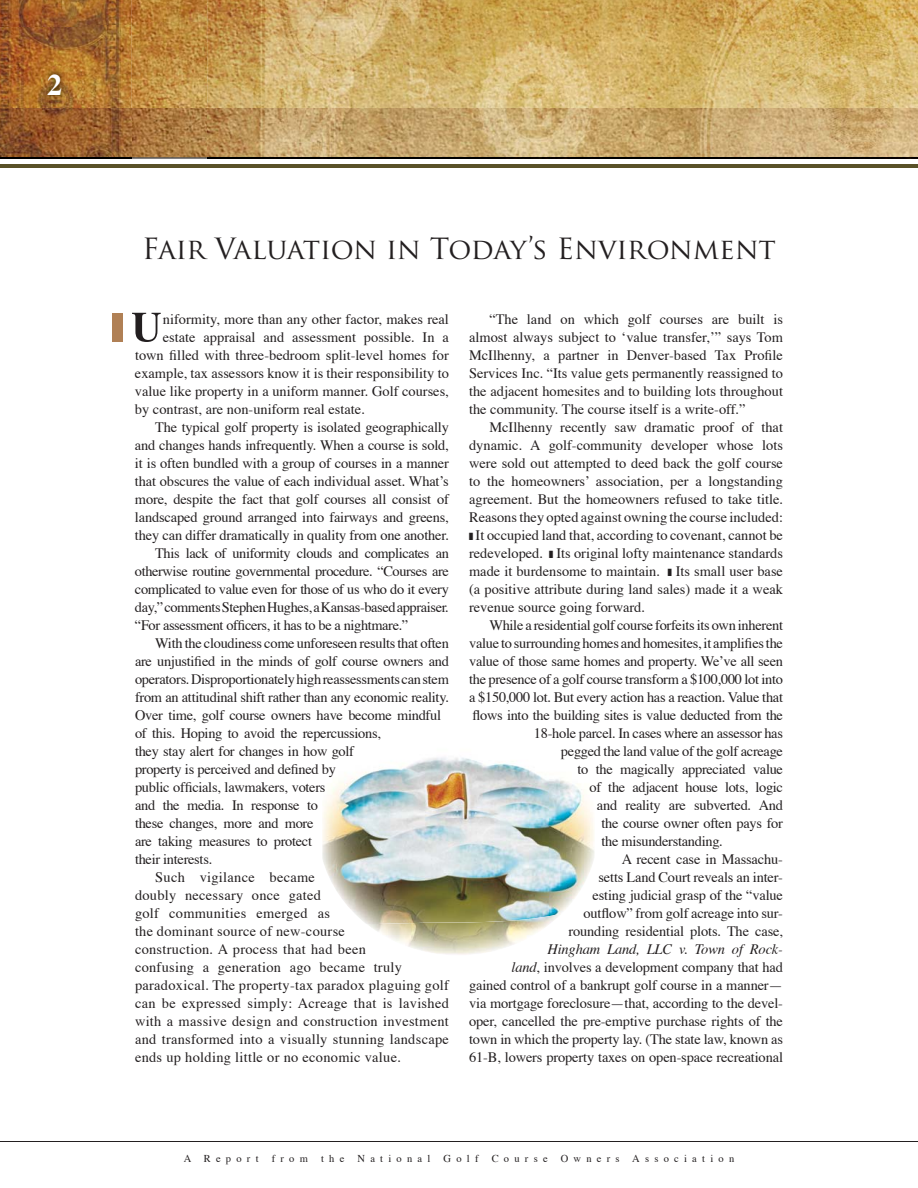
<style>
.page{position:relative;width:918px;height:1188px;background:#fff}
.page>*{position:absolute;margin:0;border:0;box-sizing:border-box;transform-origin:0 0}
.t1{font:700 30px "Times";color:#fff}
.t2{font:28.5px "Trajan Pro";letter-spacing:-.01em;color:#231f20}
.t3{font:14.4px/18px "Times";letter-spacing:-.01em;color:#231f20;text-align:justify}
.t4{font:14.4px "Times";letter-spacing:.02em;color:#231f20}
.t5{font:10.5px "Times";letter-spacing:.5em;color:#231f20}
.s1{font-style:italic}
</style>
<div class="page">
<img style="left:131px;top:108px;width:787px;height:50px">
<img style="left:368px;top:924px;width:181px;height:31px">
<img style="left:322px;top:757px;width:273px;height:167px">
<div style="left:113px;top:314px;width:10px;height:28px;background:#b08055"></div>
<hr style="left:0;top:1141px;width:918px;height:1px;background:#231f20">
<svg style="left:132px;top:313px;width:29px;height:29px"></svg>
<hr style="left:0;top:165px;width:918px;height:3px;background:#595128">
<svg style="left:131px;top:158px;width:77px;height:1px"></svg>
<img style="left:131px;top:0;width:77px;height:108px">
<img style="left:0;top:0;width:131px;height:159px">
<img style="left:42px;top:67px;width:26px;height:35px">
<img style="left:208px;top:158px;width:710px;height:1px">
<img style="left:208px;top:0;width:710px;height:108px">
<h1 class="t1" style="left:47px;top:72px;width:16px">2</h1>
<h2 class="t2" style="left:142px;top:232px;width:635px">Fair Valuation in Today’s Environment</h2>
<p class="t3" style="left:163px;top:311px;width:288px">niformity, more than any other factor, makes real</p>
<p class="t3" style="left:163px;top:329px;width:287px">estate appraisal and assessment possible. In a</p>
<p class="t3" style="left:135px;top:347px;width:315px">town filled with three-bedroom split-level homes for</p>
<p class="t3" style="left:135px;top:365px;width:315px">example, tax assessors know it is their responsibility to</p>
<p class="t3" style="left:135px;top:383px;width:315px">value like property in a uniform manner. Golf courses,</p>
<p class="t3" style="left:135px;top:401px;width:231px">by contrast, are non-uniform real estate.</p>
<p class="t3" style="left:155px;top:419px;width:295px">The typical golf property is isolated geographically</p>
<p class="t3" style="left:135px;top:437px;width:315px">and changes hands infrequently. When a course is sold,</p>
<p class="t3" style="left:135px;top:455px;width:315px">it is often bundled with a group of courses in a manner</p>
<p class="t3" style="left:135px;top:473px;width:315px">that obscures the value of each individual asset. What’s</p>
<p class="t3" style="left:135px;top:491px;width:315px">more, despite the fact that golf courses all consist of</p>
<p class="t3" style="left:135px;top:509px;width:315px">landscaped ground arranged into fairways and greens,</p>
<p class="t3" style="left:135px;top:527px;width:315px">they can differ dramatically in quality from one another.</p>
<p class="t3" style="left:155px;top:545px;width:295px">This lack of uniformity clouds and complicates an</p>
<p class="t3" style="left:135px;top:563px;width:315px">otherwise routine governmental procedure. “Courses are</p>
<p class="t3" style="left:135px;top:581px;width:315px">complicated to value even for those of us who do it every</p>
<p class="t3" style="left:135px;top:599px;width:315px">day,” comments Stephen Hughes, a Kansas-based appraiser.</p>
<p class="t3" style="left:135px;top:617px;width:275px">“For assessment officers, it has to be a nightmare.”</p>
<p class="t3" style="left:155px;top:635px;width:295px">With the cloudiness come unforeseen results that often</p>
<p class="t3" style="left:135px;top:653px;width:315px">are unjustified in the minds of golf course owners and</p>
<p class="t3" style="left:135px;top:671px;width:315px">operators. Disproportionately high reassessments can stem</p>
<p class="t3" style="left:135px;top:689px;width:315px">from an attitudinal shift rather than any economic reality.</p>
<p class="t3" style="left:135px;top:707px;width:308px">Over time, golf course owners have become mindful</p>
<p class="t3" style="left:135px;top:725px;width:248px">of this. Hoping to avoid the repercussions,</p>
<p class="t3" style="left:135px;top:743px;width:221px">they stay alert for changes in how golf</p>
<p class="t3" style="left:135px;top:761px;width:203px">property is perceived and defined by</p>
<p class="t3" style="left:135px;top:779px;width:192px">public officials, lawmakers, voters</p>
<p class="t3" style="left:135px;top:797px;width:185px">and the media. In response to</p>
<p class="t3" style="left:135px;top:815px;width:180px">these changes, more and more</p>
<p class="t3" style="left:135px;top:833px;width:179px">are taking measures to protect</p>
<p class="t3" style="left:135px;top:851px;width:79px">their interests.</p>
<p class="t4" style="left:155px;top:871px;width:161px">Such vigilance became</p>
<p class="t4" style="left:135px;top:889px;width:188px">doubly necessary once gated</p>
<p class="t4" style="left:135px;top:907px;width:197px">golf communities emerged as</p>
<p class="t4" style="left:135px;top:925px;width:212px">the dominant source of new-course</p>
<p class="t4" style="left:135px;top:943px;width:233px">construction. A process that had been</p>
<p class="t4" style="left:135px;top:961px;width:269px">confusing a generation ago became truly</p>
<p class="t4" style="left:135px;top:979px;width:315px">paradoxical. The property-tax paradox plaguing golf</p>
<p class="t4" style="left:135px;top:997px;width:315px">can be expressed simply: Acreage that is lavished</p>
<p class="t4" style="left:135px;top:1015px;width:315px">with a massive design and construction investment</p>
<p class="t4" style="left:135px;top:1033px;width:315px">and transformed into a visually stunning landscape</p>
<p class="t4" style="left:135px;top:1051px;width:267px">ends up holding little or no economic value.</p>
<p class="t3" style="left:469px;top:311px;width:315px;text-indent:20px">“The land on which golf courses are built is almost always subject to ‘value transfer,’” says Tom McIlhenny, a partner in Denver-based Tax Profile Services Inc. “Its value gets permanently reassigned to the adjacent homesites and to building lots throughout the community. The course itself is a write-off.”</p>
<p class="t3" style="left:469px;top:419px;width:315px;text-indent:20px">McIlhenny recently saw dramatic proof of that dynamic. A golf-community developer whose lots were sold out attempted to deed back the golf course to the homeowners’ association, per a longstanding agreement. But the homeowners refused to take title.<br>Reasons they opted against owning the course included:</p>
<p class="t3" style="left:469px;top:527px;width:315px">■ It occupied land that, according to covenant, cannot be redeveloped. ■ Its original lofty maintenance standards made it burdensome to maintain. ■ Its small user base (a positive attribute during land sales) made it a weak revenue source going forward.</p>
<p class="t3" style="left:489px;top:617px;width:295px">While a residential golf course forfeits its own inherent</p>
<p class="t3" style="left:469px;top:635px;width:315px">value to surrounding homes and homesites, it amplifies the</p>
<p class="t3" style="left:469px;top:653px;width:315px">value of those same homes and property. We’ve all seen</p>
<p class="t3" style="left:469px;top:671px;width:315px">the presence of a golf course transform a $100,000 lot into</p>
<p class="t3" style="left:469px;top:689px;width:315px">a $150,000 lot. But every action has a reaction. Value that</p>
<p class="t3" style="left:472px;top:707px;width:312px">flows into the building sites is value deducted from the</p>
<p class="t3" style="left:534px;top:725px;width:251px">18-hole parcel. In cases where an assessor has</p>
<p class="t3" style="left:561px;top:743px;width:224px">pegged the land value of the golf acreage</p>
<p class="t3" style="left:577px;top:761px;width:207px">to the magically appreciated value</p>
<p class="t3" style="left:589px;top:779px;width:195px">of the adjacent house lots, logic</p>
<p class="t3" style="left:597px;top:797px;width:188px">and reality are subverted. And</p>
<p class="t3" style="left:601px;top:815px;width:183px">the course owner often pays for</p>
<p class="t3" style="left:601px;top:833px;width:123px">the misunderstanding.</p>
<p class="t3" style="left:622px;top:851px;width:163px">A recent case in Massachu-</p>
<p class="t3" style="left:598px;top:869px;width:186px">setts Land Court reveals an inter-</p>
<p class="t3" style="left:592px;top:887px;width:192px">esting judicial grasp of the “value</p>
<p class="t3" style="left:583px;top:905px;width:201px">outflow” from golf acreage into sur-</p>
<p class="t3" style="left:568px;top:923px;width:216px">rounding residential plots. The case,</p>
<p class="t3" style="left:469px;top:941px;width:315px;text-align:right"><span class="s1">Hingham Land, LLC v. Town of Rock-<br>land</span>, involves a development company that had<br>gained control of a bankrupt golf course in a manner— via mortgage foreclosure—that, according to the devel&shy;oper, cancelled the pre-emptive purchase rights of the town in which the property lay. (The state law, known as 61-B, lowers property taxes on open-space recreational</p>
<p class="t5" style="left:184px;top:1154px;width:126px">A Report from</p>
<p class="t5" style="left:321px;top:1154px;width:25px">the</p>
<p class="t5" style="left:358px;top:1154px;width:74px">National</p>
<p class="t5" style="left:444px;top:1154px;width:106px">Golf Course</p>
<p class="t5" style="left:561px;top:1154px;width:175px">Owners Association</p>
</div>
